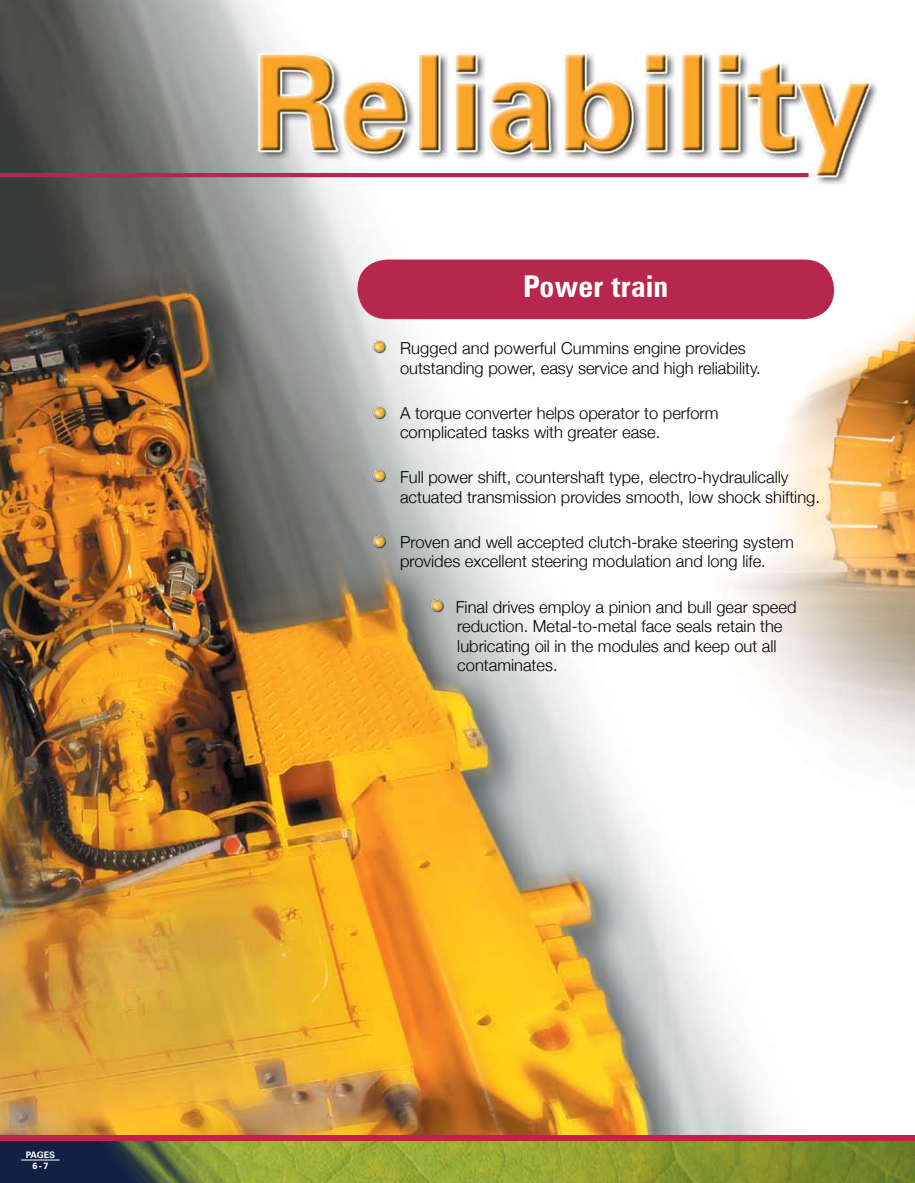
<style>
.page{position:relative;width:915px;height:1183px;background:#fff}
.page>*{position:absolute;margin:0;border:0;box-sizing:border-box;transform-origin:0 0}
.t1{font:700 condensed 30px "Zurich PL";letter-spacing:.01em;color:#fff}
.t2{font:300 16.5px/19.5px "Helvetica Neue";color:#000}
.t3{font:700 9px "Zurich PL";letter-spacing:-.01em;color:#fff}
</style>
<div class="page">
<img style="left:0;top:0;width:914px;height:1134px">
<img style="left:268px;top:1140px;width:647px;height:42px">
<img style="left:0;top:1140px;width:268px;height:42px">
<div style="left:0;top:1134px;width:914px;height:6px;background:#b7274c"></div>
<hr style="left:21px;top:1159px;width:39px;height:1px;background:#fff">
<hr style="left:0;top:173px;width:808px;height:4px;background:#b7274c">
<img style="left:372px;top:339px;width:15px;height:15px">
<img style="left:372px;top:405px;width:15px;height:15px">
<img style="left:372px;top:468px;width:15px;height:15px">
<img style="left:372px;top:534px;width:15px;height:15px">
<img style="left:429px;top:598px;width:15px;height:15px">
<div style="left:357px;top:259px;width:476px;height:60px;background:#b7274c;border-radius:30px"></div>
<svg style="left:33px;top:1161px;width:4px;height:7px"></svg>
<svg style="left:44px;top:1161px;width:4px;height:7px"></svg>
<p class="t3" style="left:26px;top:1148px;width:31px">PAGES</p>
<h1 class="t1" style="left:523px;top:268px;width:146px">Power train</h1>
<p class="t2" style="left:400px;top:338px;width:362px">Rugged and powerful Cummins engine provides outstanding power, easy service and high reliability.</p>
<p class="t2" style="left:400px;top:403px;width:320px">A torque converter helps operator to perform complicated tasks with greater ease.</p>
<p class="t2" style="left:400px;top:467px;width:421px">Full power shift, countershaft type, electro-hydraulically actuated transmission provides smooth, low shock shifting.</p>
<p class="t2" style="left:400px;top:532px;width:395px">Proven and well accepted clutch-brake steering system provides excellent steering modulation and long life.</p>
<p class="t2" style="left:455px;top:596px;width:342px">Final drives employ a pinion and bull gear speed reduction. Metal-to-metal face seals retain the lubricating oil in the modules and keep out all contaminates.</p>
</div>
